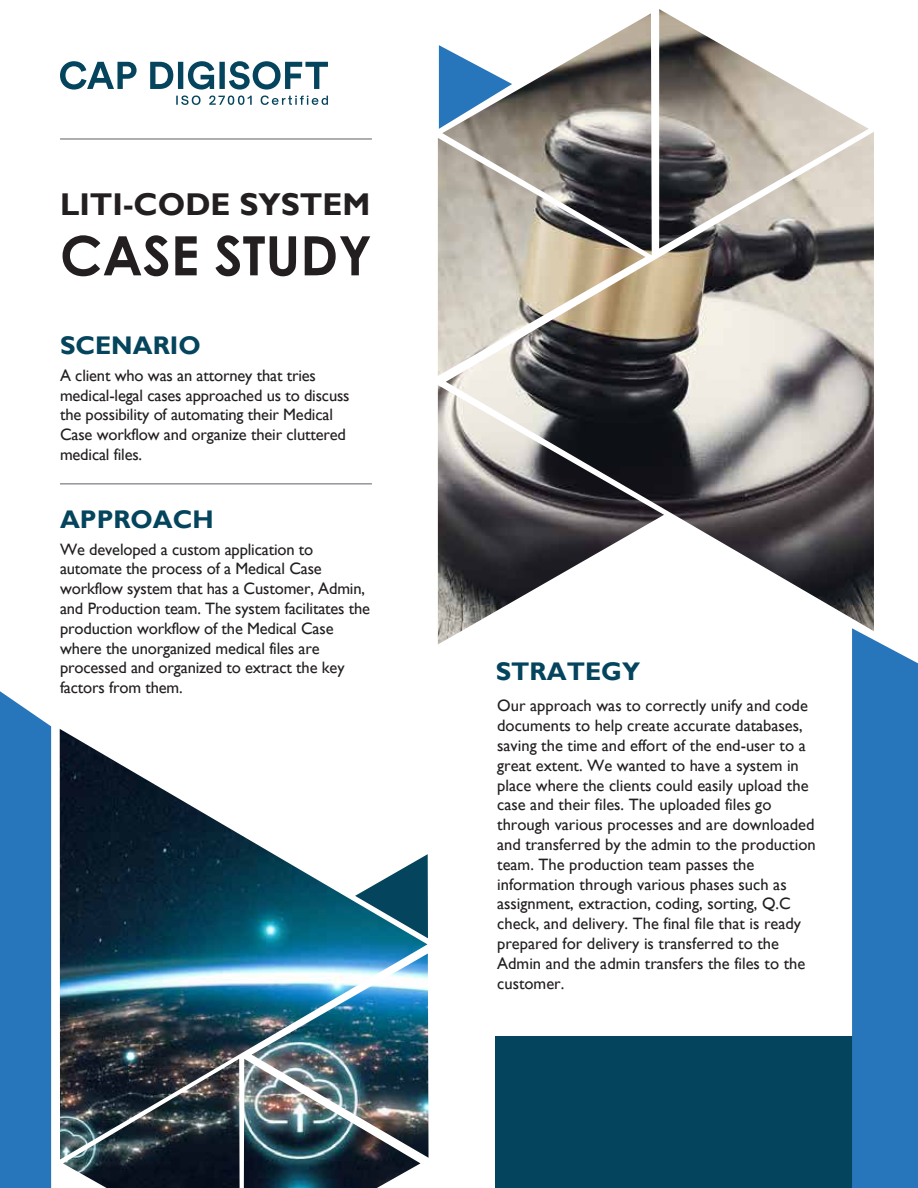
<style>
.page{position:relative;width:918px;height:1188px;background:#fff}
.page>*{position:absolute;margin:0;border:0;box-sizing:border-box;transform-origin:0 0}
.t1{font:700 54.3px "Century Gothic";color:#231f20}
.t2{font:700 31.5px "Gill Sans";color:#231f20}
.t3{font:700 25.5px "Gill Sans";color:#04445d}
.t4{font:16.5px/19.8px "Gill Sans";color:#231f20}
</style>
<div class="page">
<div style="left:496px;top:1037px;width:422px;height:151px;background:#04445d"></div>
<svg style="left:60px;top:61px;width:268px;height:44px"></svg>
<hr style="left:60px;top:138px;width:312px;height:2px;background:#939598">
<hr style="left:60px;top:483px;width:312px;height:2px;background:#939598">
<div style="left:852px;top:640px;width:66px;height:548px;background:#2775ba"></div>
<div style="left:0;top:691px;width:51px;height:497px;background:#2775ba"></div>
<img style="left:438px;top:9px;width:436px;height:636px">
<img style="left:60px;top:729px;width:369px;height:459px">
<h2 class="t2" style="left:60px;top:186px;width:312px">LITI-CODE SYSTEM</h2>
<h1 class="t1" style="left:60px;top:214px;width:313px">CASE STUDY</h1>
<h3 class="t3" style="left:60px;top:330px;width:142px">SCENARIO</h3>
<p class="t4" style="left:60px;top:366px;width:291px">A client who was an attorney that tries medical-legal cases approached us to discuss the possibility of automating their Medical Case workflow and organize their cluttered medical files.</p>
<h3 class="t3" style="left:60px;top:504px;width:155px">APPROACH</h3>
<p class="t4" style="left:60px;top:540px;width:312px">We developed a custom application to automate the process of a Medical Case workflow system that has a Customer, Admin, and Production team. The system facilitates the production workflow of the Medical Case where the unorganized medical files are processed and organized to extract the key factors from them.</p>
<h3 class="t3" style="left:496px;top:656px;width:146px">STRATEGY</h3>
<p class="t4" style="left:497px;top:696px;width:320px">Our approach was to correctly unify and code documents to help create accurate databases, saving the time and effort of the end-user to a great extent. We wanted to have a system in place where the clients could easily upload the case and their files. The uploaded files go through various processes and are downloaded and transferred by the admin to the production team. The production team passes the information through various phases such as assignment, extraction, coding, sorting, Q.C check, and delivery. The final file that is ready prepared for delivery is transferred to the Admin and the admin transfers the files to the customer.</p>
</div>
